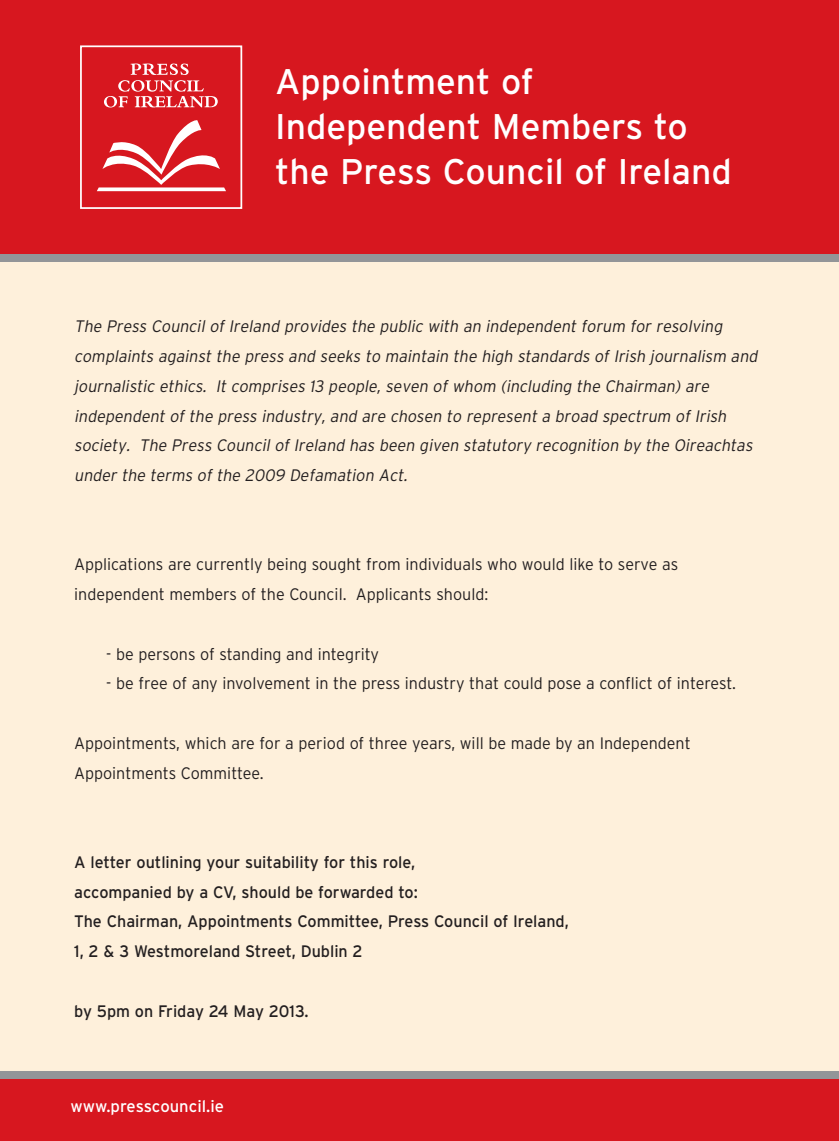
<style>
.page{position:relative;width:839px;height:1141px;background:#fff}
.page>*{position:absolute;margin:0;border:0;box-sizing:border-box;transform-origin:0 0}
.t1{font:35.7px/45px "Interstate";color:#fff}
.t2{font:italic 300 16.62px/29.8px "Interstate";color:#231f20}
.t3{font:300 16.62px/29.8px "Interstate";color:#231f20}
.t4{font:16.62px/29.8px "Interstate";color:#231f20}
.t5{font:16.62px "Interstate";color:#fff}
</style>
<div class="page">
<div style="left:0;top:0;width:838px;height:1141px;background:#fef0db"></div>
<div style="left:0;top:1076px;width:838px;height:65px;background:#d7171f"></div>
<div style="left:0;top:0;width:838px;height:262px;background:#d7171f"></div>
<div style="left:0;top:254px;width:838px;height:8px;background:#939598"></div>
<div style="left:0;top:1071px;width:838px;height:7px;background:#939598"></div>
<svg style="left:97px;top:120px;width:129px;height:71px"></svg>
<svg style="left:104px;top:64px;width:114px;height:44px"></svg>
<div style="left:80px;top:45px;width:162px;height:164px;border:2px solid #fff"></div>
<h1 class="t1" style="left:275px;top:62px;width:458px">Appointment of<br>Independent Members to the Press Council of Ireland</h1>
<p class="t2" style="left:74px;top:313px;width:684px">The Press Council of Ireland provides the public with an independent forum for resolving complaints against the press and seeks to maintain the high standards of Irish journalism and journalistic ethics. It comprises 13 people, seven of whom (including the Chairman) are independent of the press industry, and are chosen to represent a broad spectrum of Irish society. The Press Council of Ireland has been given statutory recognition by the Oireachtas under the terms of the 2009 Defamation Act.</p>
<p class="t3" style="left:74px;top:551px;width:605px">Applications are currently being sought from individuals who would like to serve as independent members of the Council. Applicants should:</p>
<p class="t3" style="left:106px;top:640px;width:274px">- be persons of standing and integrity</p>
<p class="t3" style="left:106px;top:670px;width:631px">- be free of any involvement in the press industry that could pose a conflict of interest.</p>
<p class="t3" style="left:74px;top:730px;width:618px">Appointments, which are for a period of three years, will be made by an Independent<br>Appointments Committee.</p>
<p class="t4" style="left:74px;top:849px;width:496px">A letter outlining your suitability for this role,<br>accompanied by a CV, should be forwarded to:<br>The Chairman, Appointments Committee, Press Council of Ireland, 1, 2 &amp; 3 Westmoreland Street, Dublin 2</p>
<p class="t4" style="left:74px;top:997px;width:236px">by 5pm on Friday 24 May 2013.</p>
<p class="t5" style="left:71px;top:1100px;width:155px">www.presscouncil.ie</p>
</div>
